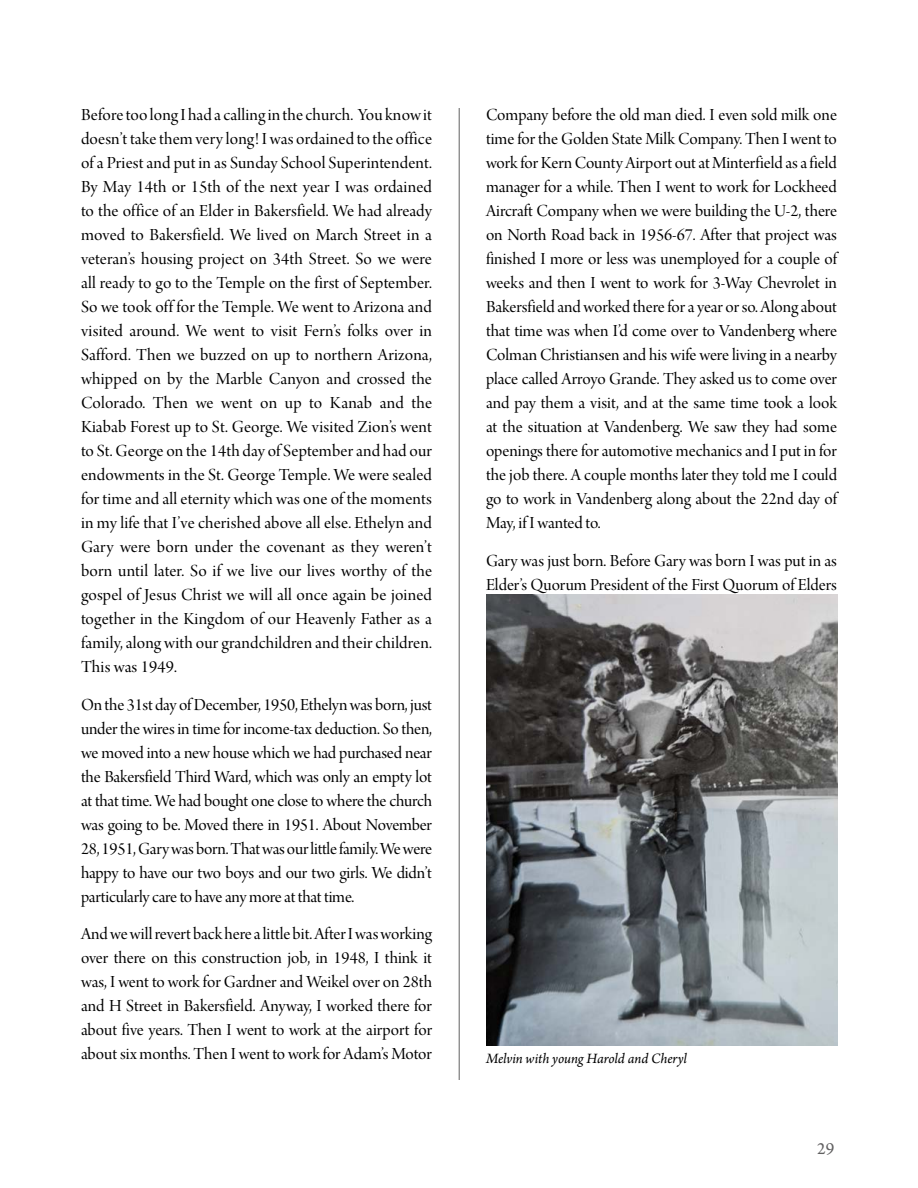
<style>
.page{position:relative;width:918px;height:1188px;background:#fff}
.page>*{position:absolute;margin:0;border:0;box-sizing:border-box;transform-origin:0 0}
.t1{font:18px/24px "Arno Pro Display";color:#000;text-align:justify}
.t2{font:18px "Arno Pro";color:#616061}
.t3{font:italic 15px "Arno Pro";letter-spacing:-.005em;color:#000}
</style>
<div class="page">
<hr style="left:459px;top:108px;width:1px;height:972px;background:#616061">
<img style="left:486px;top:594px;width:352px;height:451px">
<p class="t1" style="left:81px;top:104px;width:353px">Before too long I had a calling in the church. You know it doesn’t take them very long! I was ordained to the office of a Priest and put in as Sunday School Superintendent.<br>By May 14th or 15th of the next year I was ordained to the office of an Elder in Bakersfield. We had already moved to Bakersfield. We lived on March Street in a veteran’s housing project on 34th Street. So we were all ready to go to the Temple on the first of September.<br>So we took off for the Temple. We went to Arizona and visited around. We went to visit Fern’s folks over in Safford. Then we buzzed on up to northern Arizona, whipped on by the Marble Canyon and crossed the Colorado. Then we went on up to Kanab and the Kiabab Forest up to St. George. We visited Zion’s went to St. George on the 14th day of September and had our endowments in the St. George Temple. We were sealed for time and all eternity which was one of the moments in my life that I’ve cherished above all else. Ethelyn and Gary were born under the covenant as they weren’t born until later. So if we live our lives worthy of the gospel of Jesus Christ we will all once again be joined together in the Kingdom of our Heavenly Father as a family, along with our grandchildren and their children.<br>This was 1949.</p>
<p class="t1" style="left:81px;top:694px;width:353px">On the 31st day of December, 1950, Ethelyn was born, just under the wires in time for income-tax deduction. So then, we moved into a new house which we had purchased near the Bakersfield Third Ward, which was only an empty lot at that time. We had bought one close to where the church was going to be. Moved there in 1951. About November 28, 1951, Gary was born. That was our little family. We were happy to have our two boys and our two girls. We didn’t particularly care to have any more at that time.</p>
<p class="t1" style="left:81px;top:923px;width:353px">And we will revert back here a little bit. After I was working over there on this construction job, in 1948, I think it was, I went to work for Gardner and Weikel over on 28th and H Street in Bakersfield. Anyway, I worked there for about five years. Then I went to work at the airport for about six months. Then I went to work for Adam’s Motor</p>
<p class="t1" style="left:486px;top:104px;width:353px">Company before the old man died. I even sold milk one time for the Golden State Milk Company. Then I went to work for Kern County Airport out at Minterfield as a field manager for a while. Then I went to work for Lockheed Aircraft Company when we were building the U-2, there on North Road back in 1956-67. After that project was finished I more or less was unemployed for a couple of weeks and then I went to work for 3-Way Chevrolet in Bakersfield and worked there for a year or so. Along about that time was when I’d come over to Vandenberg where Colman Christiansen and his wife were living in a nearby place called Arroyo Grande. They asked us to come over and pay them a visit, and at the same time took a look at the situation at Vandenberg. We saw they had some openings there for automotive mechanics and I put in for the job there. A couple months later they told me I could go to work in Vandenberg along about the 22nd day of May, if I wanted to.</p>
<p class="t1" style="left:486px;top:550px;width:353px">Gary was just born. Before Gary was born I was put in as<br>Elder’s Quorum President of the First Quorum of Elders</p>
<p class="t3" style="left:486px;top:1049px;width:203px">Melvin with young Harold and Cheryl</p>
<p class="t2" style="left:817px;top:1139px;width:19px">29</p>
</div>
